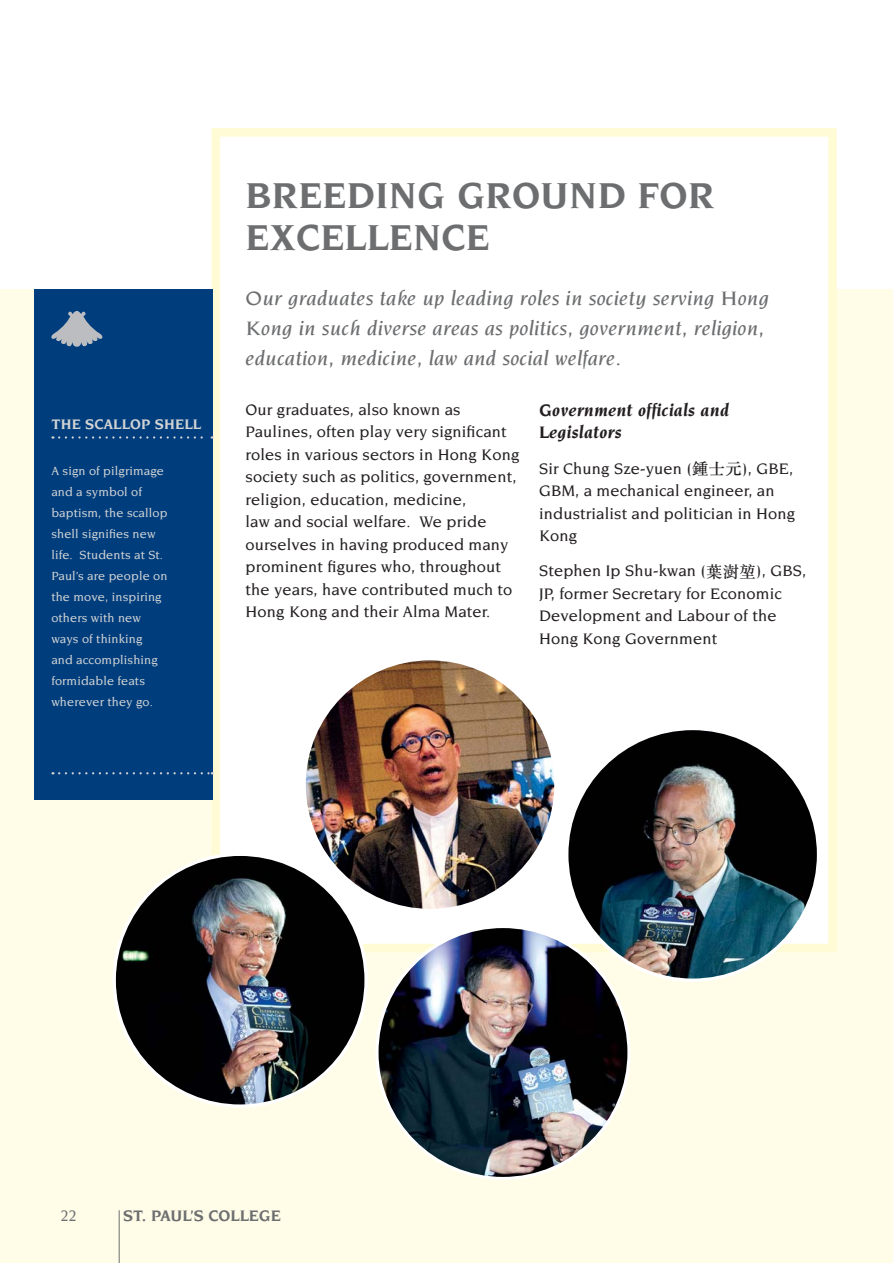
<style>
.page{position:relative;width:893px;height:1263px;background:#fff}
.page>*{position:absolute;margin:0;border:0;box-sizing:border-box;transform-origin:0 0}
.t1{font:700 39px/42px "Novarese";letter-spacing:.01em;color:#6d6e70}
.t2{font:italic 500 21px/30px "Novarese";letter-spacing:.01em;color:#6d6e70;scale:1.1 1}
.t3{font:italic 700 18px/22.5px "Novarese";letter-spacing:.01em;color:#231f20}
.t4{font:500 16.5px/22.5px "Novarese";letter-spacing:.01em;color:#231f20}
.t5{font:700 16.5px "Novarese";color:#6d6e70}
.t6{font:500 16.5px "Novarese";color:#6d6e70}
.t7{font:700 15px "Novarese";letter-spacing:.01em;color:#d1d3d4}
.t8{font:500 12.75px/21px "Novarese";letter-spacing:.01em;color:#d1d3d4}
.s1{font-family:"M Sung HK Medium E Ten B5 H";font-weight:400}
</style>
<div class="page">
<div style="left:0;top:290px;width:893px;height:973px;background:#fffde8"></div>
<div style="left:207px;top:128px;width:634px;height:829px;background:#fff"></div>
<img style="left:567px;top:728px;width:251px;height:252px">
<img style="left:114px;top:854px;width:252px;height:252px;border-radius:50%">
<img style="left:377px;top:927px;width:252px;height:251px;border-radius:50%">
<img style="left:304px;top:659px;width:252px;height:252px;border-radius:50%">
<hr style="left:119px;top:1210px;width:1px;height:53px;background:#6d6e70">
<div style="left:34px;top:290px;width:179px;height:510px;background:#003d7d"></div>
<svg style="left:59px;top:772px;width:154px;height:2px"></svg>
<svg style="left:59px;top:436px;width:154px;height:3px"></svg>
<svg style="left:51px;top:311px;width:51px;height:36px"></svg>
<p class="t7" style="left:51px;top:418px;width:151px">THE SCALLOP SHELL</p>
<p class="t8" style="left:51px;top:461px;width:118px">A sign of pilgrimage and a symbol of baptism, the scallop shell signifies new life. Students at St.<br>Paul’s are people on the move, inspiring others with new ways of thinking<br>and accomplishing formidable feats wherever they go.</p>
<h1 class="t1" style="left:246px;top:176px;width:470px">BREEDING GROUND FOR<br>EXCELLENCE</h1>
<p class="t2" style="left:246px;top:284px;width:477px">Our graduates take up leading roles in society serving Hong<br>Kong in such diverse areas as politics, government, religion, education, medicine, law and social welfare.</p>
<p class="t4" style="left:246px;top:399px;width:275px">Our graduates, also known as Paulines, often play very significant roles in various sectors in Hong Kong society such as politics, government, religion, education, medicine,<br>law and social welfare. We pride ourselves in having produced many prominent figures who, throughout the years, have contributed much to Hong Kong and their Alma Mater.</p>
<p class="t3" style="left:539px;top:400px;width:191px">Government officials and<br>Legislators</p>
<p class="t4" style="left:539px;top:458px;width:258px">Sir Chung Sze-yuen (<span class="s1">鍾士元</span>), GBE,<br>GBM, a mechanical engineer, an industrialist and politician in Hong<br>Kong</p>
<p class="t4" style="left:539px;top:561px;width:269px">Stephen Ip Shu-kwan (<span class="s1">葉澍堃</span>), GBS,<br>JP, former Secretary for Economic<br>Development and Labour of the<br>Hong Kong Government</p>
<p class="t6" style="left:60px;top:1209px;width:18px">22</p>
<p class="t5" style="left:123px;top:1209px;width:159px">ST. PAUL’S COLLEGE</p>
</div>
